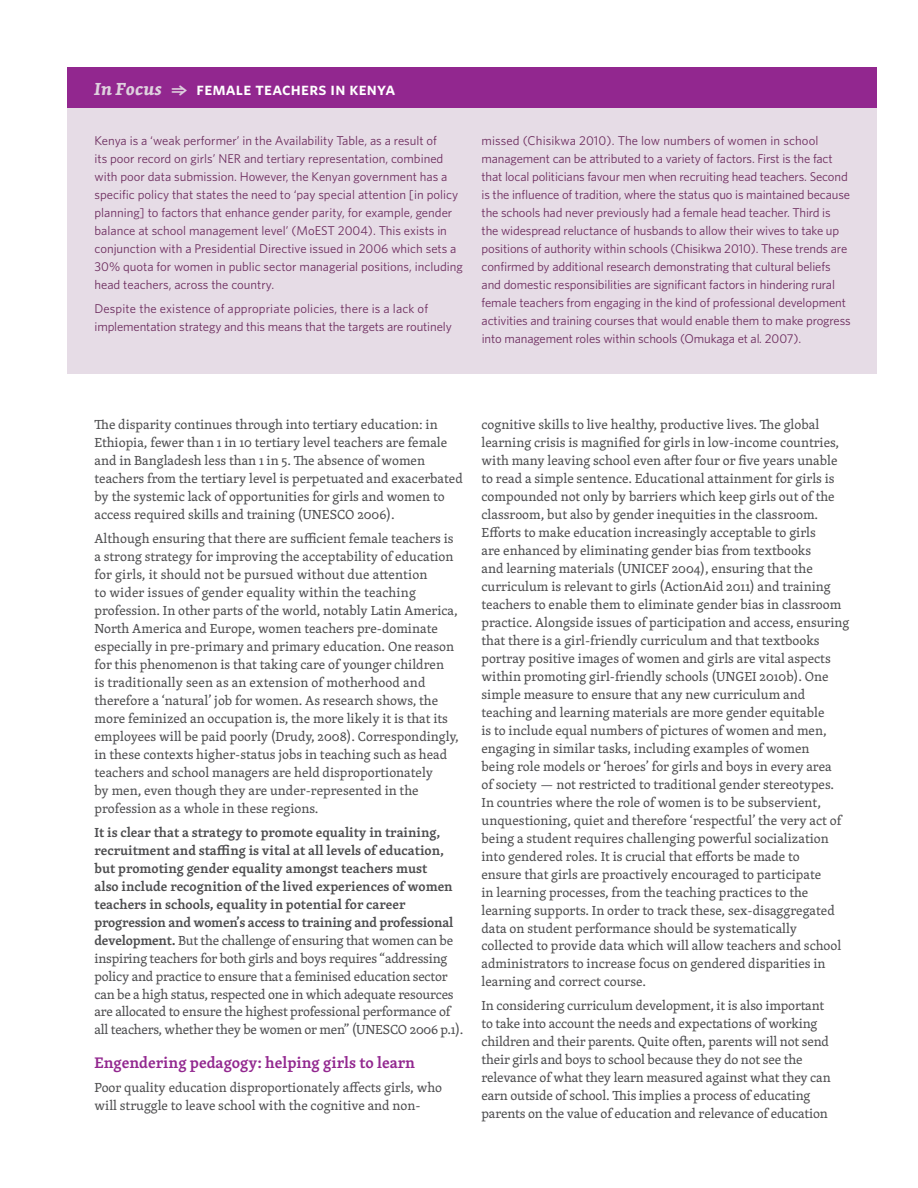
<style>
.page{position:relative;width:918px;height:1188px;background:#fff}
.page>*{position:absolute;margin:0;border:0;box-sizing:border-box;transform-origin:0 0}
.t1{font:18px "Whitney Semibold SC";letter-spacing:.01em;color:#fff}
.t2{font:600 15.75px "Skolar";color:#92278f}
.t3{font:13.5px/18px "Skolar";color:#4d4d4f}
.t4{font:12.75px/18px "Whitney";letter-spacing:-.01em;color:#6d2d5f}
.s1{font-family:"Skolar";font-weight:700;font-style:italic;color:#ded1de}
.s2{font-style:italic}
.s3{font-weight:600}
</style>
<div class="page">
<div style="left:68px;top:108px;width:810px;height:265px;background:#e6dce6"></div>
<div style="left:68px;top:68px;width:810px;height:40px;background:#92278f"></div>
<h1 class="t1" style="left:94px;top:78px;width:302px"><span class="s1">In Focus ⇒</span> female teachers in kenya</h1>
<p class="t4" style="left:94px;top:132px;width:370px">Kenya is a ‘weak performer’ in the Availability Table, as a result of<br>its poor record on girls’ NER and tertiary representation, combined with poor data submission. However, the Kenyan government has a specific policy that states the need to ‘pay special attention [in policy planning] to factors that enhance gender parity, for example, gender balance at school management level’ (MoEST 2004). This exists in conjunction with a Presidential Directive issued in 2006 which sets a 30% quota for women in public sector managerial positions, including head teachers, across the country.</p>
<p class="t4" style="left:94px;top:300px;width:359px">Despite the existence of appropriate policies, there is a lack of implementation strategy and this means that the targets are routinely</p>
<p class="t4" style="left:482px;top:132px;width:371px">missed (Chisikwa 2010). The low numbers of women in school management can be attributed to a variety of factors. First is the fact that local politicians favour men when recruiting head teachers. Second is the influence of tradition, where the status quo is maintained because the schools had never previously had a female head teacher. Third is the widespread reluctance of husbands to allow their wives to take up positions of authority within schools (Chisikwa 2010). These trends are confirmed by additional research demonstrating that cultural beliefs and domestic responsibilities are significant factors in hindering rural female teachers from engaging in the kind of professional development activities and training courses that would enable them to make progress into management roles within schools (Omukaga et al<span class="s2">.</span> 2007).</p>
<p class="t3" style="left:94px;top:415px;width:370px">The disparity continues through into tertiary education: in Ethiopia, fewer than 1 in 10 tertiary level teachers are female and in Bangladesh less than 1 in 5. The absence of women teachers from the tertiary level is perpetuated and exacerbated by the systemic lack of opportunities for girls and women to access required skills and training (UNESCO 2006).</p>
<p class="t3" style="left:94px;top:529px;width:366px">Although ensuring that there are sufficient female teachers is a strong strategy for improving the acceptability of education for girls, it should not be pursued without due attention<br>to wider issues of gender equality within the teaching profession. In other parts of the world, notably Latin America, North America and Europe, women teachers pre-dominate especially in pre-primary and primary education. One reason for this phenomenon is that taking care of younger children<br>is traditionally seen as an extension of motherhood and therefore a ‘natural’ job for women. As research shows, the more feminized an occupation is, the more likely it is that its employees will be paid poorly (Drudy, 2008). Correspondingly, in these contexts higher-status jobs in teaching such as head teachers and school managers are held disproportionately<br>by men, even though they are under-represented in the profession as a whole in these regions.</p>
<p class="t3" style="left:94px;top:823px;width:370px"><span class="s3">It is clear that a strategy to promote equality in training, recruitment and staffing is vital at all levels of education, but promoting gender equality amongst teachers must<br>also include recognition of the lived experiences of women teachers in schools, equality in potential for career progression and women’s access to training and professional development.</span> But the challenge of ensuring that women can be inspiring teachers for both girls and boys requires “addressing policy and practice to ensure that a feminised education sector can be a high status, respected one in which adequate resources are allocated to ensure the highest professional performance of all teachers, whether they be women or men” (UNESCO 2006 p.1).</p>
<p class="t2" style="left:94px;top:1050px;width:322px">Engendering pedagogy: helping girls to learn</p>
<p class="t3" style="left:94px;top:1078px;width:349px">Poor quality education disproportionately affects girls, who will struggle to leave school with the cognitive and non-</p>
<p class="t3" style="left:482px;top:415px;width:369px">cognitive skills to live healthy, productive lives. The global learning crisis is magnified for girls in low-income countries, with many leaving school even after four or five years unable to read a simple sentence. Educational attainment for girls is compounded not only by barriers which keep girls out of the classroom, but also by gender inequities in the classroom.<br>Efforts to make education increasingly acceptable to girls<br>are enhanced by eliminating gender bias from textbooks<br>and learning materials (UNICEF 2004), ensuring that the curriculum is relevant to girls (ActionAid 2011) and training teachers to enable them to eliminate gender bias in classroom practice. Alongside issues of participation and access, ensuring that there is a girl-friendly curriculum and that textbooks portray positive images of women and girls are vital aspects within promoting girl-friendly schools (UNGEI 2010b). One simple measure to ensure that any new curriculum and teaching and learning materials are more gender equitable<br>is to include equal numbers of pictures of women and men, engaging in similar tasks, including examples of women<br>being role models or ‘heroes’ for girls and boys in every area<br>of society — not restricted to traditional gender stereotypes.<br>In countries where the role of women is to be subservient, unquestioning, quiet and therefore ‘respectful’ the very act of being a student requires challenging powerful socialization into gendered roles. It is crucial that efforts be made to<br>ensure that girls are proactively encouraged to participate<br>in learning processes, from the teaching practices to the learning supports. In order to track these, sex-disaggregated data on student performance should be systematically collected to provide data which will allow teachers and school administrators to increase focus on gendered disparities in learning and correct course.</p>
<p class="t3" style="left:482px;top:997px;width:351px">In considering curriculum development, it is also important to take into account the needs and expectations of working children and their parents. Quite often, parents will not send their girls and boys to school because they do not see the relevance of what they learn measured against what they can earn outside of school. This implies a process of educating parents on the value of education and relevance of education</p>
</div>
